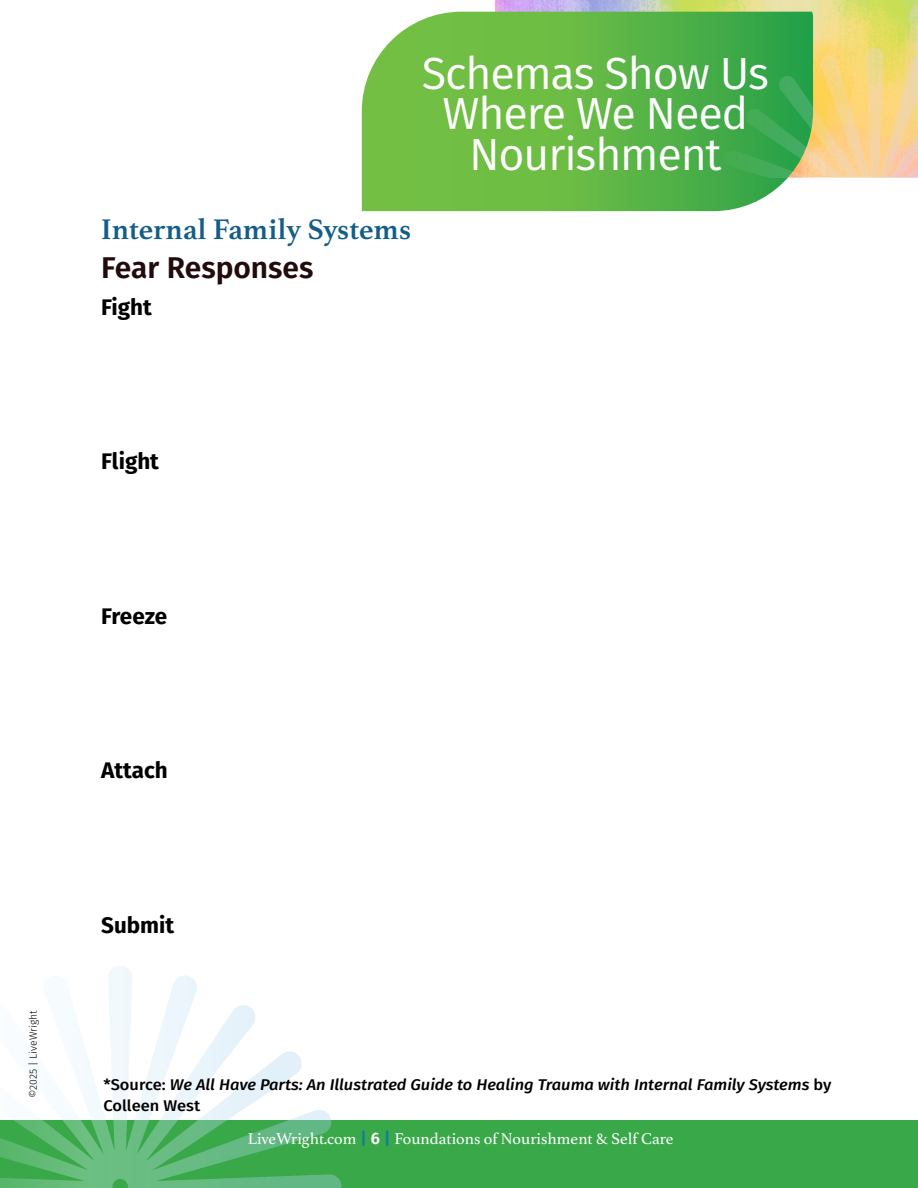
<style>
.page{position:relative;width:918px;height:1188px;background:#fff}
.page>*{position:absolute;margin:0;border:0;box-sizing:border-box;transform-origin:0 0}
.t1{font:45px/40.5px "Fira Sans";letter-spacing:-.025em;color:#fff;text-align:center}
.t2{font:700 30px "Athelas";color:#135d88}
.t3{font:600 30px "Fira Sans";color:#220b0d}
.Header_1{font:700 22.5px "Fira Sans";color:#000}
.t4{font:16.5px "Athelas";color:#fff}
.Body{font:italic 500 15.45px/21px "Fira Sans";color:#000;scale:1.06 1}
.t5{font:300 10.5px "Fira Sans";color:#000}
.s1{font-style:normal}
.s2{font-family:"Fira Sans";font-weight:600;color:#0f7ba3}
.s3{font-family:"Fira Sans";font-weight:600}
</style>
<div class="page">
<img style="left:495px;top:0;width:423px;height:48px">
<svg style="left:362px;top:12px;width:451px;height:199px;background:#69bb4d"></svg>
<svg style="left:718px;top:48px;width:200px;height:130px;background:#9fbe6b"></svg>
<div style="left:0;top:1121px;width:918px;height:67px;background:#39a849"></div>
<svg style="left:0;top:965px;width:342px;height:223px"></svg>
<p class="t5" style="left:26px;top:1098px;width:89px;rotate:-90deg">©2025 | LiveWright</p>
<h1 class="t1" style="left:422px;top:52px;width:349px">Schemas Show Us<br>Where We Need<br>Nourishment</h1>
<p class="t2" style="left:101px;top:212px;width:311px">Internal Family Systems</p>
<p class="t3" style="left:101px;top:243px;width:214px">Fear Responses</p>
<p class="Header_1" style="left:101px;top:288px;width:52px">Fight</p>
<p class="Header_1" style="left:101px;top:443px;width:59px">Flight</p>
<p class="Header_1" style="left:101px;top:597px;width:67px">Freeze</p>
<p class="Header_1" style="left:101px;top:752px;width:68px">Attach</p>
<p class="Header_1" style="left:101px;top:906px;width:74px">Submit</p>
<p class="Body" style="left:103px;top:1073px;width:688px"><span class="s1">*Source:</span> We All Have Parts: An Illustrated Guide to Healing Trauma with Internal Family Systems <span class="s1">by<br>Colleen West</span></p>
<p class="t4" style="left:248px;top:1129px;width:427px">LiveWright.com <span class="s2">|</span> <span class="s3">6</span> <span class="s2">|</span> Foundations of Nourishment &amp; Self Care</p>
</div>
